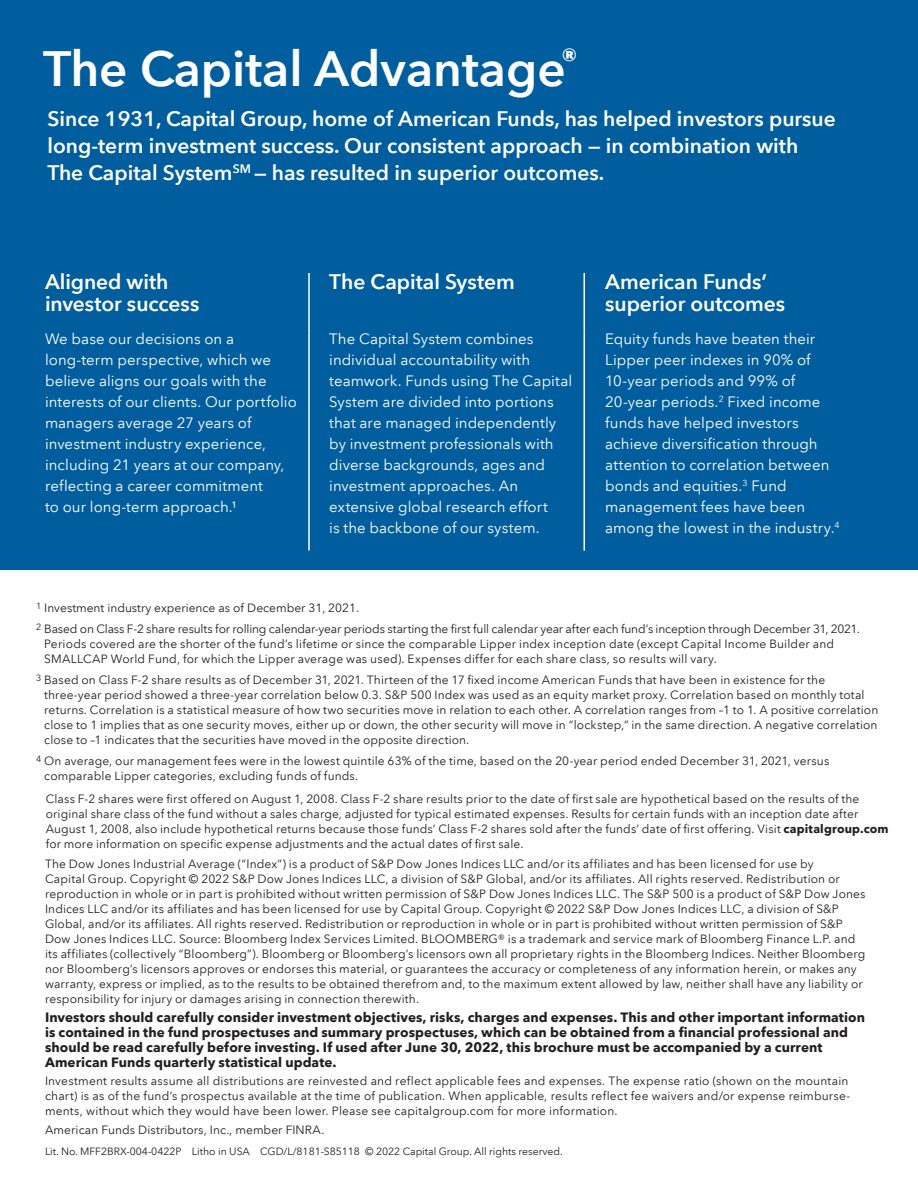
<style>
.page{position:relative;width:918px;height:1188px;background:#fff}
.page>*{position:absolute;margin:0;border:0;box-sizing:border-box;transform-origin:0 0}
.t1{font:600 49.5px "Avenir Next LT Com";color:#fff}
.t2{font:600 21px/27px "Avenir Next LT Com";color:#fff}
.t3{font:15px/21px "Avenir Next LT Com";letter-spacing:.005em;color:#fff}
.t4{font:700 13.5px/15px "Avenir Next LT Com";letter-spacing:.005em;color:#231f20}
.t5{font:12px/15px "Avenir Next LT Com";letter-spacing:.01em;color:#231f20}
.t6{font:12px/21px "Avenir Next LT Com";letter-spacing:-.01em;color:#231f20}
.t7{font:10.5px "Avenir Next LT Com";letter-spacing:-.005em;color:#231f20}
.s1{font-weight:700}
</style>
<div class="page">
<div style="left:0;top:0;width:918px;height:570px;background:#005e9e"></div>
<hr style="left:308px;top:273px;width:2px;height:59px;background:#fff">
<hr style="left:584px;top:273px;width:1px;height:59px;background:#fff">
<hr style="left:308px;top:332px;width:2px;height:219px;background:#fff">
<hr style="left:584px;top:332px;width:1px;height:219px;background:#fff">
<h1 class="t1" style="left:43px;top:38px;width:536px">The Capital Advantage<sup>®</sup></h1>
<h2 class="t2" style="left:48px;top:105px;width:790px">Since 1931, Capital Group, home of American Funds, has helped investors pursue long-term investment success. Our consistent approach — in combination with<br>The Capital System<sup>SM</sup> — has resulted in superior outcomes.</h2>
<h2 class="t2" style="left:45px;top:270px;width:156px;line-height:22.5px">Aligned with investor success</h2>
<h2 class="t2" style="left:329px;top:268px;width:187px">The Capital System</h2>
<h2 class="t2" style="left:605px;top:270px;width:181px;line-height:22.5px">American Funds’ superior outcomes</h2>
<p class="t3" style="left:45px;top:328px;width:253px">We base our decisions on a long-term perspective, which we believe aligns our goals with the interests of our clients. Our portfolio managers average 27 years of investment industry experience, including 21 years at our company, reflecting a career commitment<br>to our long-term approach.¹</p>
<p class="t3" style="left:329px;top:328px;width:244px">The Capital System combines individual accountability with teamwork. Funds using The Capital<br>System are divided into portions that are managed independently by investment professionals with diverse backgrounds, ages and investment approaches. An extensive global research effort<br>is the backbone of our system.</p>
<p class="t3" style="left:605px;top:328px;width:236px">Equity funds have beaten their<br>Lipper peer indexes in 90% of<br>10-year periods and 99% of<br>20-year periods.<sup>2</sup> Fixed income funds have helped investors achieve diversification through attention to correlation between bonds and equities.<sup>3</sup> Fund management fees have been among the lowest in the industry.<sup>4</sup></p>
<p class="t6" style="left:36px;top:597px;width:825px"><sup>1</sup> Investment industry experience as of December 31, 2021.<br><sup>2</sup> Based on Class F-2 share results for rolling calendar-year periods starting the first full calendar year after each fund’s inception through December 31, 2021.</p>
<p class="t5" style="left:44px;top:636px;width:791px">Periods covered are the shorter of the fund’s lifetime or since the comparable Lipper index inception date (except Capital Income Builder and<br>SMALLCAP World Fund, for which the Lipper average was used). Expenses differ for each share class, so results will vary.</p>
<p class="t5" style="left:44px;top:672px;width:836px;text-indent:-8px"><sup>3</sup> Based on Class F-2 share results as of December 31, 2021. Thirteen of the 17 fixed income American Funds that have been in existence for the three-year period showed a three-year correlation below 0.3. S&amp;P 500 Index was used as an equity market proxy. Correlation based on monthly total returns. Correlation is a statistical measure of how two securities move in relation to each other. A correlation ranges from –1 to 1. A positive correlation close to 1 implies that as one security moves, either up or down, the other security will move in “lockstep,” in the same direction. A negative correlation close to –1 indicates that the securities have moved in the opposite direction.</p>
<p class="t5" style="left:44px;top:753px;width:787px;text-indent:-8px"><sup>4</sup> On average, our management fees were in the lowest quintile 63% of the time, based on the 20-year period ended December 31, 2021, versus comparable Lipper categories, excluding funds of funds.</p>
<p class="t5" style="left:46px;top:791px;width:844px">Class F-2 shares were first offered on August 1, 2008. Class F-2 share results prior to the date of first sale are hypothetical based on the results of the original share class of the fund without a sales charge, adjusted for typical estimated expenses. Results for certain funds with an inception date after August 1, 2008, also include hypothetical returns because those funds’ Class F-2 shares sold after the funds’ date of first offering. Visit <span class="s1">capitalgroup.com </span>for more information on specific expense adjustments and the actual dates of first sale.</p>
<p class="t5" style="left:45px;top:856px;width:822px">The Dow Jones Industrial Average (“Index”) is a product of S&amp;P Dow Jones Indices LLC and/or its affiliates and has been licensed for use by<br>Capital Group. Copyright © 2022 S&amp;P Dow Jones Indices LLC, a division of S&amp;P Global, and/or its affiliates. All rights reserved. Redistribution or reproduction in whole or in part is prohibited without written permission of S&amp;P Dow Jones Indices LLC. The S&amp;P 500 is a product of S&amp;P Dow Jones Indices LLC and/or its affiliates and has been licensed for use by Capital Group. Copyright © 2022 S&amp;P Dow Jones Indices LLC, a division of S&amp;P Global, and/or its affiliates. All rights reserved. Redistribution or reproduction in whole or in part is prohibited without written permission of S&amp;P Dow Jones Indices LLC. Source: Bloomberg Index Services Limited. BLOOMBERG® is a trademark and service mark of Bloomberg Finance L.P. and its affiliates (collectively “Bloomberg”). Bloomberg or Bloomberg’s licensors own all proprietary rights in the Bloomberg Indices. Neither Bloomberg nor Bloomberg’s licensors approves or endorses this material, or guarantees the accuracy or completeness of any information herein, or makes any warranty, express or implied, as to the results to be obtained therefrom and, to the maximum extent allowed by law, neither shall have any liability or responsibility for injury or damages arising in connection therewith.</p>
<p class="t4" style="left:45px;top:1009px;width:822px">Investors should carefully consider investment objectives, risks, charges and expenses. This and other important information is contained in the fund prospectuses and summary prospectuses, which can be obtained from a financial professional and should be read carefully before investing. If used after June 30, 2022, this brochure must be accompanied by a current American Funds quarterly statistical update.</p>
<p class="t5" style="left:45px;top:1074px;width:807px">Investment results assume all distributions are reinvested and reflect applicable fees and expenses. The expense ratio (shown on the mountain chart) is as of the fund’s prospectus available at the time of publication. When applicable, results reflect fee waivers and/or expense reimburse&shy;ments, without which they would have been lower. Please see capitalgroup.com for more information.</p>
<p class="t5" style="left:45px;top:1122px;width:281px">American Funds Distributors, Inc., member FINRA.</p>
<p class="t7" style="left:45px;top:1145px;width:519px">Lit. No. MFF2BRX-004-0422P Litho in USA CGD/L/8181-S85118 © 2022 Capital Group. All rights reserved.</p>
</div>
